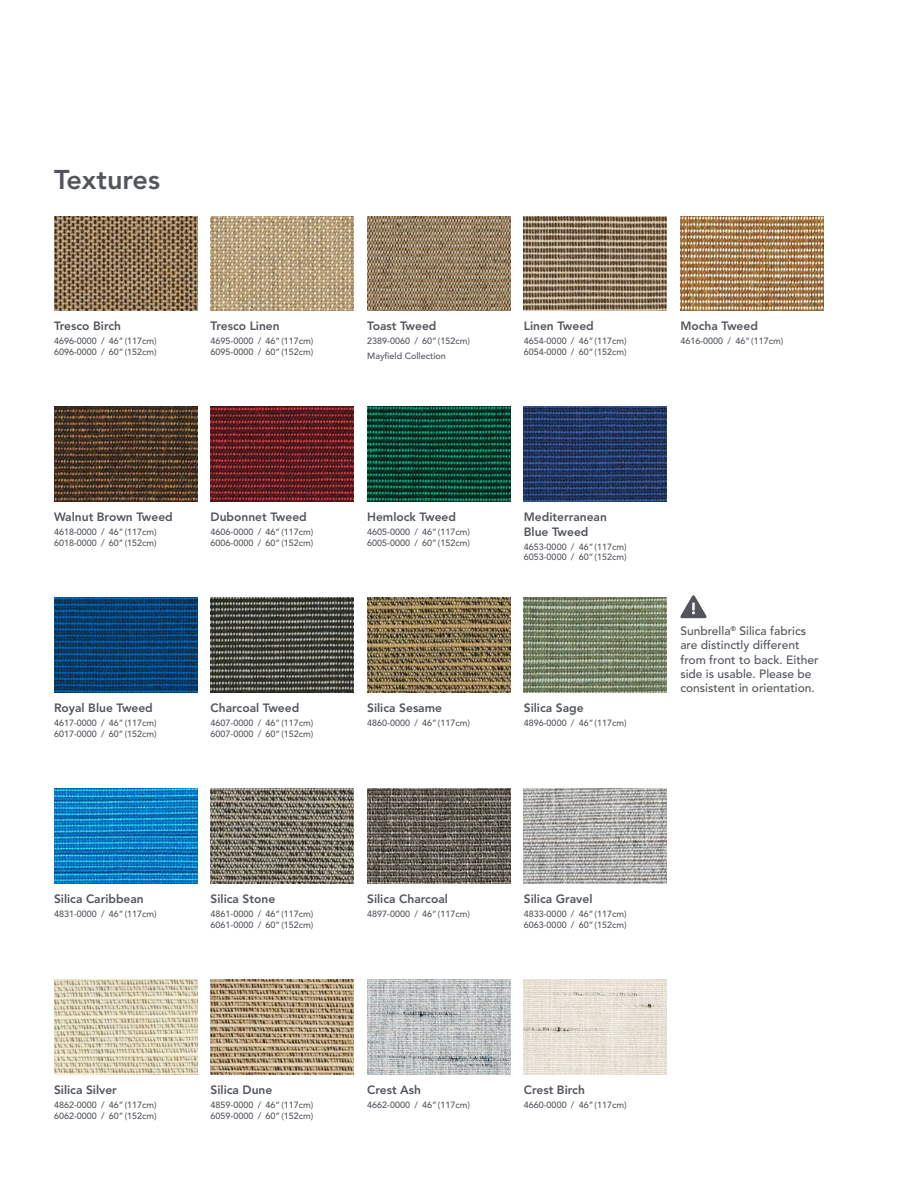
<style>
.page{position:relative;width:918px;height:1188px;background:#fff}
.page>*{position:absolute;margin:0;border:0;box-sizing:border-box;transform-origin:0 0}
.t1{font:800 27px "Avenir LT Std";color:#52555b}
.t2{font:800 12px/14.4px "Avenir LT Std";color:#52555b}
.t3{font:500 12px/14.4px "Avenir LT Std";color:#52555b}
.t4{font:500 9px/10.8px "Avenir LT Std";color:#52555b}
</style>
<div class="page">
<svg style="left:680px;top:595px;width:27px;height:23px"></svg>
<img style="left:54px;top:216px;width:143px;height:94px">
<img style="left:211px;top:216px;width:143px;height:94px">
<img style="left:211px;top:407px;width:143px;height:94px">
<img style="left:367px;top:407px;width:143px;height:94px">
<img style="left:54px;top:598px;width:143px;height:94px">
<img style="left:524px;top:407px;width:143px;height:94px">
<img style="left:211px;top:598px;width:143px;height:94px">
<img style="left:54px;top:407px;width:143px;height:94px">
<img style="left:367px;top:216px;width:143px;height:94px">
<img style="left:524px;top:216px;width:143px;height:94px">
<img style="left:680px;top:216px;width:144px;height:94px">
<img style="left:524px;top:980px;width:143px;height:94px">
<img style="left:367px;top:980px;width:143px;height:94px">
<img style="left:54px;top:789px;width:143px;height:94px">
<img style="left:54px;top:980px;width:143px;height:94px">
<img style="left:211px;top:980px;width:143px;height:94px">
<img style="left:367px;top:598px;width:143px;height:94px">
<img style="left:367px;top:789px;width:143px;height:94px">
<img style="left:211px;top:789px;width:143px;height:94px">
<img style="left:524px;top:789px;width:143px;height:94px">
<img style="left:524px;top:598px;width:143px;height:94px">
<h1 class="t1" style="left:54px;top:164px;width:108px">Textures</h1>
<h2 class="t2" style="left:54px;top:319px;width:69px">Tresco Birch</h2>
<p class="t4" style="left:54px;top:336px;width:104px">4696-0000 / 46”(117cm)<br>6096-0000 / 60”(152cm)</p>
<h2 class="t2" style="left:211px;top:319px;width:71px">Tresco Linen</h2>
<p class="t4" style="left:211px;top:336px;width:104px">4695-0000 / 46”(117cm)<br>6095-0000 / 60”(152cm)</p>
<h2 class="t2" style="left:367px;top:319px;width:71px">Toast Tweed</h2>
<p class="t4" style="left:367px;top:334px;width:104px;line-height:15.3px">2389-0060 / 60”(152cm)<br>Mayfield Collection</p>
<h2 class="t2" style="left:524px;top:319px;width:72px">Linen Tweed</h2>
<p class="t4" style="left:524px;top:336px;width:104px">4654-0000 / 46”(117cm)<br>6054-0000 / 60”(152cm)</p>
<h2 class="t2" style="left:680px;top:319px;width:79px">Mocha Tweed</h2>
<p class="t4" style="left:680px;top:336px;width:104px">4616-0000 / 46”(117cm)</p>
<h2 class="t2" style="left:54px;top:510px;width:120px">Walnut Brown Tweed</h2>
<p class="t4" style="left:54px;top:527px;width:104px">4618-0000 / 46”(117cm)<br>6018-0000 / 60”(152cm)</p>
<h2 class="t2" style="left:211px;top:510px;width:98px">Dubonnet Tweed</h2>
<p class="t4" style="left:211px;top:527px;width:104px">4606-0000 / 46”(117cm)<br>6006-0000 / 60”(152cm)</p>
<h2 class="t2" style="left:367px;top:510px;width:90px">Hemlock Tweed</h2>
<p class="t4" style="left:367px;top:527px;width:104px">4605-0000 / 46”(117cm)<br>6005-0000 / 60”(152cm)</p>
<h2 class="t2" style="left:54px;top:701px;width:100px">Royal Blue Tweed</h2>
<p class="t4" style="left:54px;top:718px;width:104px">4617-0000 / 46”(117cm)<br>6017-0000 / 60”(152cm)</p>
<h2 class="t2" style="left:211px;top:701px;width:90px">Charcoal Tweed</h2>
<p class="t4" style="left:211px;top:718px;width:104px">4607-0000 / 46”(117cm)<br>6007-0000 / 60”(152cm)</p>
<h2 class="t2" style="left:367px;top:701px;width:76px">Silica Sesame</h2>
<p class="t4" style="left:367px;top:718px;width:104px">4860-0000 / 46”(117cm)</p>
<h2 class="t2" style="left:524px;top:510px;width:85px">Mediterranean<br>Blue Tweed</h2>
<p class="t4" style="left:524px;top:541px;width:104px">4653-0000 / 46”(117cm)<br>6053-0000 / 60”(152cm)</p>
<h2 class="t2" style="left:524px;top:701px;width:61px">Silica Sage</h2>
<p class="t4" style="left:524px;top:718px;width:104px">4896-0000 / 46”(117cm)</p>
<h2 class="t3" style="left:680px;top:624px;width:140px">Sunbrella<sup>®</sup> Silica fabrics are distinctly different from front to back. Either side is usable. Please be consistent in orientation.</h2>
<h2 class="t2" style="left:54px;top:892px;width:91px">Silica Caribbean</h2>
<p class="t4" style="left:54px;top:909px;width:104px">4831-0000 / 46”(117cm)</p>
<h2 class="t2" style="left:211px;top:892px;width:66px">Silica Stone</h2>
<p class="t4" style="left:211px;top:909px;width:104px">4861-0000 / 46”(117cm)<br>6061-0000 / 60”(152cm)</p>
<h2 class="t2" style="left:367px;top:892px;width:82px">Silica Charcoal</h2>
<p class="t4" style="left:367px;top:909px;width:104px">4897-0000 / 46”(117cm)</p>
<h2 class="t2" style="left:524px;top:892px;width:70px">Silica Gravel</h2>
<p class="t4" style="left:524px;top:909px;width:104px">4833-0000 / 46”(117cm)<br>6063-0000 / 60”(152cm)</p>
<h2 class="t2" style="left:54px;top:1083px;width:64px">Silica Silver</h2>
<p class="t4" style="left:54px;top:1100px;width:104px">4862-0000 / 46”(117cm)<br>6062-0000 / 60”(152cm)</p>
<h2 class="t2" style="left:211px;top:1083px;width:63px">Silica Dune</h2>
<p class="t4" style="left:211px;top:1100px;width:104px">4859-0000 / 46”(117cm)<br>6059-0000 / 60”(152cm)</p>
<h2 class="t2" style="left:367px;top:1083px;width:55px">Crest Ash</h2>
<p class="t4" style="left:367px;top:1100px;width:104px">4662-0000 / 46”(117cm)</p>
<h2 class="t2" style="left:524px;top:1083px;width:63px">Crest Birch</h2>
<p class="t4" style="left:524px;top:1100px;width:104px">4660-0000 / 46”(117cm)</p>
</div>
